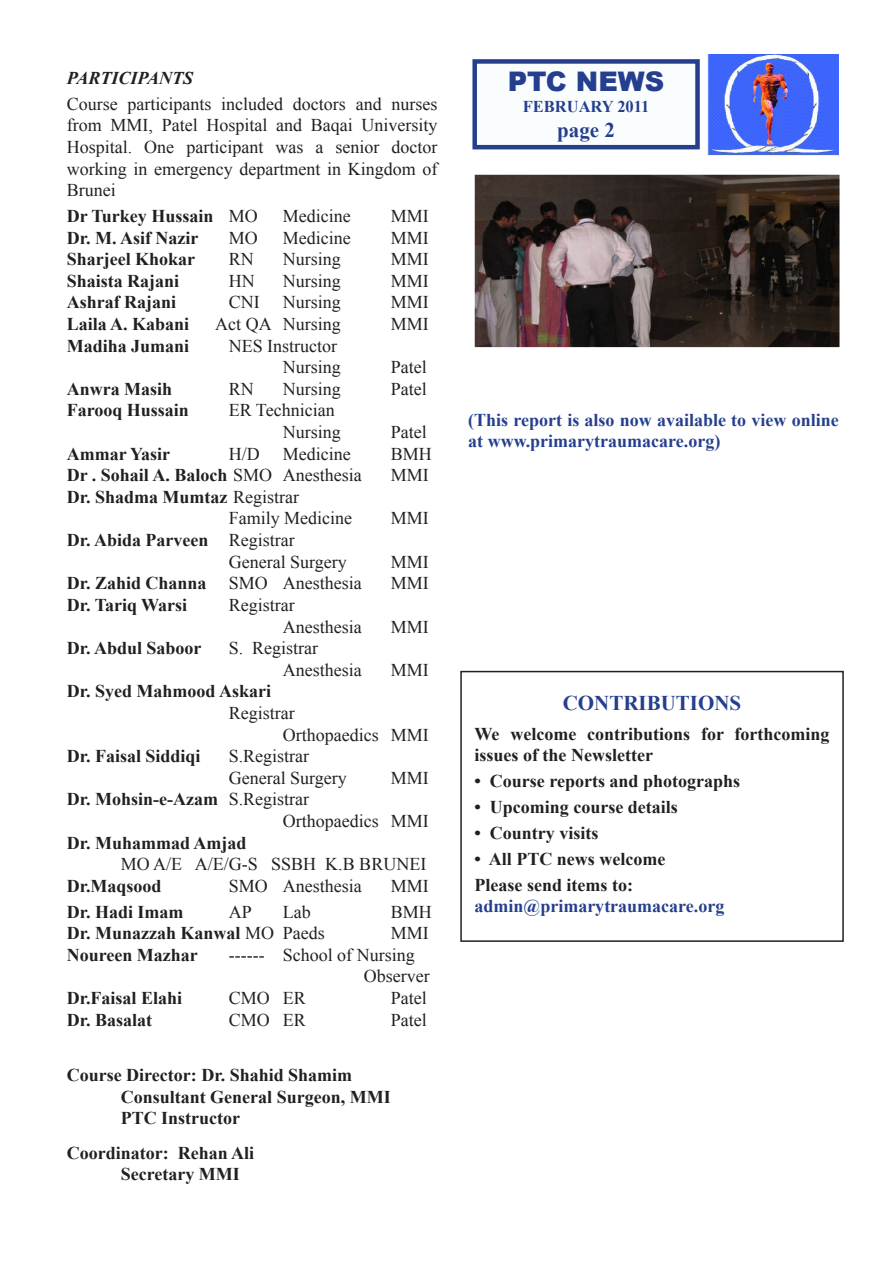
<style>
.page{position:relative;width:893px;height:1263px;background:#fff}
.page>*{position:absolute;margin:0;border:0;box-sizing:border-box;transform-origin:0 0}
.t1{font:900 27px "Arial";color:#253f8e}
.t2{font:700 21px "Times New Roman";color:#253f8e}
.t3{font:700 18px/21.6px "Times New Roman";color:#231f20}
.t4{font:18px/21.6px "Times New Roman";color:#231f20;text-align:justify}
.t5{font:700 18px/21.6px "Times New Roman";color:#253f8e}
.t6{font:italic 700 18px "Times New Roman";color:#231f20}
.t7{font:700 16.5px "Times New Roman";color:#253f8e}
.s1{font-weight:400}
</style>
<div class="page">
<img style="left:708px;top:54px;width:131px;height:101px">
<div style="left:475px;top:61px;width:222px;height:86px;background:#fafdfe"></div>
<div style="left:472px;top:59px;width:228px;height:90px;border:4px solid #253f8e"></div>
<img style="left:474px;top:175px;width:366px;height:173px">
<div style="left:460px;top:671px;width:384px;height:271px;border:2px solid #231f20"></div>
<p class="t6" style="left:67px;top:65px;width:128px">PARTICIPANTS</p>
<p class="t4" style="left:67px;top:93px;width:372px">Course participants included doctors and nurses from MMI, Patel Hospital and Baqai University Hospital. One participant was a senior doctor working in emergency department in Kingdom of Brunei</p>
<p class="t3" style="left:67px;top:205px;width:193px">Dr Turkey Hussain <span class="s1">MO</span></p>
<p class="t4" style="left:283px;top:205px;width:69px">Medicine</p>
<p class="t4" style="left:391px;top:205px;width:39px">MMI</p>
<p class="t3" style="left:67px;top:226px;width:133px">Dr. M. Asif Nazir</p>
<p class="t4" style="left:229px;top:227px;width:30px">MO</p>
<p class="t4" style="left:283px;top:227px;width:69px">Medicine</p>
<p class="t4" style="left:391px;top:227px;width:39px">MMI</p>
<p class="t3" style="left:67px;top:248px;width:130px">Sharjeel Khokar</p>
<p class="t4" style="left:229px;top:248px;width:27px">RN</p>
<p class="t4" style="left:283px;top:248px;width:59px">Nursing</p>
<p class="t4" style="left:391px;top:248px;width:39px">MMI</p>
<p class="t3" style="left:67px;top:270px;width:114px">Shaista Rajani</p>
<p class="t4" style="left:229px;top:270px;width:27px">HN</p>
<p class="t4" style="left:283px;top:270px;width:59px">Nursing</p>
<p class="t4" style="left:391px;top:270px;width:39px">MMI</p>
<p class="t3" style="left:67px;top:291px;width:111px">Ashraf Rajani</p>
<p class="t4" style="left:229px;top:291px;width:32px">CNI</p>
<p class="t4" style="left:283px;top:291px;width:59px">Nursing</p>
<p class="t4" style="left:391px;top:291px;width:39px">MMI</p>
<p class="t3" style="left:67px;top:313px;width:124px">Laila A. Kabani</p>
<p class="t4" style="left:215px;top:313px;width:127px">Act QA Nursing</p>
<p class="t4" style="left:391px;top:313px;width:39px">MMI</p>
<p class="t3" style="left:67px;top:334px;width:124px">Madiha Jumani</p>
<p class="t4" style="left:229px;top:335px;width:110px">NES Instructor</p>
<p class="t4" style="left:283px;top:356px;width:59px">Nursing</p>
<p class="t4" style="left:391px;top:356px;width:37px">Patel</p>
<p class="t3" style="left:67px;top:378px;width:107px">Anwra Masih</p>
<p class="t4" style="left:229px;top:378px;width:27px">RN</p>
<p class="t4" style="left:283px;top:378px;width:59px">Nursing</p>
<p class="t4" style="left:391px;top:378px;width:37px">Patel</p>
<p class="t3" style="left:67px;top:399px;width:124px">Farooq Hussain</p>
<p class="t4" style="left:229px;top:399px;width:107px">ER Technician</p>
<p class="t4" style="left:283px;top:421px;width:59px">Nursing</p>
<p class="t4" style="left:391px;top:421px;width:37px">Patel</p>
<p class="t3" style="left:67px;top:442px;width:105px">Ammar Yasir</p>
<p class="t4" style="left:229px;top:443px;width:32px">H/D</p>
<p class="t4" style="left:283px;top:443px;width:69px">Medicine</p>
<p class="t4" style="left:391px;top:443px;width:43px">BMH</p>
<p class="t3" style="left:67px;top:464px;width:296px">Dr . Sohail A. Baloch <span class="s1">SMO Anesthesia</span></p>
<p class="t4" style="left:391px;top:464px;width:39px">MMI</p>
<p class="t3" style="left:67px;top:486px;width:234px">Dr. Shadma Mumtaz <span class="s1">Registrar</span></p>
<p class="t4" style="left:229px;top:507px;width:125px">Family Medicine</p>
<p class="t4" style="left:391px;top:507px;width:39px">MMI</p>
<p class="t3" style="left:67px;top:529px;width:229px">Dr. Abida Parveen <span class="s1">Registrar</span></p>
<p class="t4" style="left:229px;top:551px;width:120px">General Surgery</p>
<p class="t4" style="left:391px;top:551px;width:39px">MMI</p>
<p class="t3" style="left:67px;top:572px;width:296px">Dr. Zahid Channa <span class="s1">SMO Anesthesia</span></p>
<p class="t4" style="left:391px;top:572px;width:39px">MMI</p>
<p class="t3" style="left:67px;top:594px;width:122px">Dr. Tariq Warsi</p>
<p class="t4" style="left:229px;top:594px;width:67px">Registrar</p>
<p class="t4" style="left:283px;top:615px;width:80px">Anesthesia</p>
<p class="t4" style="left:391px;top:615px;width:39px">MMI</p>
<p class="t3" style="left:67px;top:637px;width:136px">Dr. Abdul Saboor</p>
<p class="t4" style="left:229px;top:637px;width:91px">S. Registrar</p>
<p class="t4" style="left:283px;top:659px;width:80px">Anesthesia</p>
<p class="t4" style="left:391px;top:659px;width:39px">MMI</p>
<p class="t3" style="left:67px;top:680px;width:206px">Dr. Syed Mahmood Askari</p>
<p class="t4" style="left:229px;top:702px;width:67px">Registrar</p>
<p class="t4" style="left:283px;top:723px;width:147px">Orthopaedics MMI</p>
<p class="t3" style="left:67px;top:745px;width:135px">Dr. Faisal Siddiqi</p>
<p class="t4" style="left:229px;top:745px;width:82px">S.Registrar</p>
<p class="t4" style="left:229px;top:767px;width:120px">General Surgery</p>
<p class="t4" style="left:391px;top:767px;width:39px">MMI</p>
<p class="t3" style="left:67px;top:788px;width:244px">Dr. Mohsin-e-Azam <span class="s1">S.Registrar</span></p>
<p class="t4" style="left:283px;top:810px;width:147px">Orthopaedics MMI</p>
<p class="t3" style="left:67px;top:831px;width:181px">Dr. Muhammad Amjad</p>
<p class="t4" style="left:121px;top:853px;width:307px">MO A/E A/E/G-S SSBH K.B BRUNEI</p>
<p class="t3" style="left:67px;top:874px;width:96px">Dr.Maqsood</p>
<p class="t4" style="left:229px;top:875px;width:134px">SMO Anesthesia</p>
<p class="t4" style="left:391px;top:875px;width:39px">MMI</p>
<p class="t3" style="left:67px;top:900px;width:118px">Dr. Hadi Imam</p>
<p class="t4" style="left:229px;top:900px;width:25px">AP</p>
<p class="t4" style="left:283px;top:900px;width:29px">Lab</p>
<p class="t4" style="left:391px;top:900px;width:43px">BMH</p>
<p class="t3" style="left:67px;top:922px;width:259px">Dr. Munazzah Kanwal <span class="s1">MO Paeds</span></p>
<p class="t4" style="left:391px;top:922px;width:39px">MMI</p>
<p class="t3" style="left:67px;top:943px;width:133px">Noureen Mazhar</p>
<p class="t4" style="left:364px;top:944px;width:67px;text-indent:-135px">------ School of Nursing<br>Observer</p>
<p class="t3" style="left:67px;top:987px;width:117px">Dr.Faisal Elahi</p>
<p class="t4" style="left:229px;top:987px;width:79px">CMO ER</p>
<p class="t4" style="left:391px;top:987px;width:37px">Patel</p>
<p class="t3" style="left:67px;top:1008px;width:87px">Dr. Basalat</p>
<p class="t4" style="left:229px;top:1008px;width:79px">CMO ER</p>
<p class="t4" style="left:391px;top:1008px;width:37px">Patel</p>
<p class="t3" style="left:67px;top:1064px;width:287px">Course Director: Dr. Shahid Shamim</p>
<p class="t3" style="left:121px;top:1085px;width:272px">Consultant General Surgeon, MMI</p>
<p class="t3" style="left:121px;top:1107px;width:121px">PTC Instructor</p>
<p class="t3" style="left:67px;top:1141px;width:189px">Coordinator: Rehan Ali</p>
<p class="t3" style="left:121px;top:1163px;width:121px">Secretary MMI</p>
<p class="t1" style="left:508px;top:61px;width:158px">PTC NEWS</p>
<p class="t7" style="left:523px;top:95px;width:128px">FEBRUARY 2011</p>
<p class="t2" style="left:557px;top:116px;width:59px">page 2</p>
<p class="t5" style="left:468px;top:408px;width:372px">(This report is also now available to view online at www.primarytraumacare.org)</p>
<p class="t2" style="left:563px;top:688px;width:180px">CONTRIBUTIONS</p>
<p class="t3" style="left:475px;top:722px;width:356px">We welcome contributions for forthcoming issues of the Newsletter</p>
<p class="t3" style="left:475px;top:770px;width:267px">• Course reports and photographs</p>
<p class="t3" style="left:475px;top:796px;width:205px">• Upcoming course details</p>
<p class="t3" style="left:475px;top:822px;width:125px">• Country visits</p>
<p class="t3" style="left:475px;top:847px;width:192px">• All PTC news welcome</p>
<p class="t3" style="left:475px;top:873px;width:160px">Please send items to:</p>
<p class="t5" style="left:475px;top:895px;width:251px">admin@primarytraumacare.org</p>
</div>
